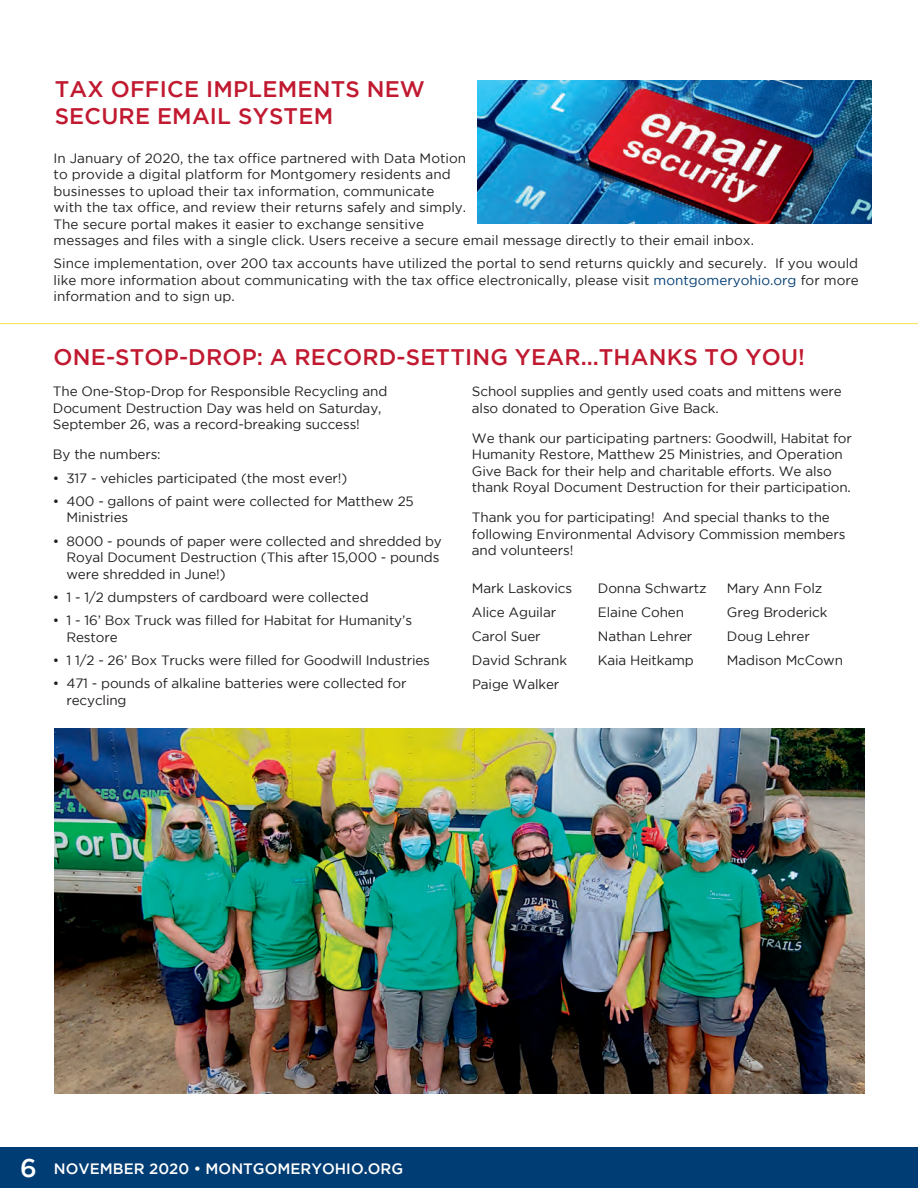
<style>
.page{position:relative;width:918px;height:1188px;background:#fff}
.page>*{position:absolute;margin:0;border:0;box-sizing:border-box;transform-origin:0 0}
.t1{font:500 22.5px/27px "Gotham";letter-spacing:.01em;color:#c01930}
.t2{font:500 15px "Gotham";color:#fff}
.t3{font:13.5px/16.5px "Gotham";letter-spacing:-.01em;color:#231f20}
.s1{color:#003d74}
.s2{font-size:25.5px}
</style>
<div class="page">
<div style="left:0;top:1147px;width:918px;height:41px;background:#003d74"></div>
<hr style="left:0;top:323px;width:918px;height:1px;background:#ffe04e">
<img style="left:477px;top:81px;width:394px;height:143px">
<img style="left:55px;top:729px;width:810px;height:364px">
<h1 class="t1" style="left:55px;top:75px;width:372px">TAX OFFICE IMPLEMENTS NEW<br>SECURE EMAIL SYSTEM</h1>
<p class="t3" style="left:54px;top:149px;width:702px">In January of 2020, the tax office partnered with Data Motion<br>to provide a digital platform for Montgomery residents and<br>businesses to upload their tax information, communicate<br>with the tax office, and review their returns safely and simply.<br>The secure portal makes it easier to exchange sensitive<br>messages and files with a single click. Users receive a secure email message directly to their email inbox.</p>
<p class="t3" style="left:54px;top:255px;width:807px;text-align:justify">Since implementation, over 200 tax accounts have utilized the portal to send returns quickly and securely. If you would like more information about communicating with the tax office electronically, please visit <span class="s1">montgomeryohio.org</span> for more information and to sign up.</p>
<h1 class="t1" style="left:54px;top:343px;width:753px">ONE-STOP-DROP: A RECORD-SETTING YEAR...THANKS TO YOU!</h1>
<p class="t3" style="left:53px;top:383px;width:336px">The One-Stop-Drop for Responsible Recycling and<br>Document Destruction Day was held on Saturday,<br>September 26, was a record-breaking success!</p>
<p class="t3" style="left:53px;top:446px;width:109px">By the numbers:</p>
<p class="t3" style="left:53px;top:469px;width:296px">• 317 - vehicles participated (the most ever!)</p>
<p class="t3" style="left:66px;top:493px;width:349px;text-indent:-14px">• 400 - gallons of paint were collected for Matthew 25<br>Ministries</p>
<p class="t3" style="left:66px;top:532px;width:377px;text-indent:-14px">• 8000 - pounds of paper were collected and shredded by<br>Royal Document Destruction (This after 15,000 - pounds were shredded in June!)</p>
<p class="t3" style="left:53px;top:589px;width:317px">• 1 - 1/2 dumpsters of cardboard were collected</p>
<p class="t3" style="left:66px;top:612px;width:347px;text-indent:-14px">• 1 - 16’ Box Truck was filled for Habitat for Humanity’s<br>Restore</p>
<p class="t3" style="left:53px;top:652px;width:379px">• 1 1/2 - 26’ Box Trucks were filled for Goodwill Industries</p>
<p class="t3" style="left:66px;top:675px;width:342px;text-indent:-14px">• 471 - pounds of alkaline batteries were collected for recycling</p>
<p class="t3" style="left:472px;top:383px;width:371px">School supplies and gently used coats and mittens were also donated to Operation Give Back.</p>
<p class="t3" style="left:472px;top:430px;width:381px">We thank our participating partners: Goodwill, Habitat for Humanity Restore, Matthew 25 Ministries, and Operation Give Back for their help and charitable efforts. We also thank Royal Document Destruction for their participation.</p>
<p class="t3" style="left:472px;top:509px;width:375px">Thank you for participating! And special thanks to the following Environmental Advisory Commission members and volunteers!</p>
<p class="t3" style="left:472px;top:580px;width:102px">Mark Laskovics</p>
<p class="t3" style="left:598px;top:580px;width:110px">Donna Schwartz</p>
<p class="t3" style="left:727px;top:580px;width:97px">Mary Ann Folz</p>
<p class="t3" style="left:472px;top:604px;width:86px">Alice Aguilar</p>
<p class="t3" style="left:598px;top:604px;width:88px">Elaine Cohen</p>
<p class="t3" style="left:727px;top:604px;width:102px">Greg Broderick</p>
<p class="t3" style="left:472px;top:628px;width:70px">Carol Suer</p>
<p class="t3" style="left:598px;top:628px;width:96px">Nathan Lehrer</p>
<p class="t3" style="left:727px;top:628px;width:84px">Doug Lehrer</p>
<p class="t3" style="left:472px;top:652px;width:97px">David Schrank</p>
<p class="t3" style="left:598px;top:652px;width:97px">Kaia Heitkamp</p>
<p class="t3" style="left:727px;top:652px;width:118px">Madison McCown</p>
<p class="t3" style="left:472px;top:676px;width:89px">Paige Walker</p>
<p class="t2" style="left:20px;top:1160px;width:384px"><span class="s2">6</span> NOVEMBER 2020 • MONTGOMERYOHIO.ORG</p>
</div>
